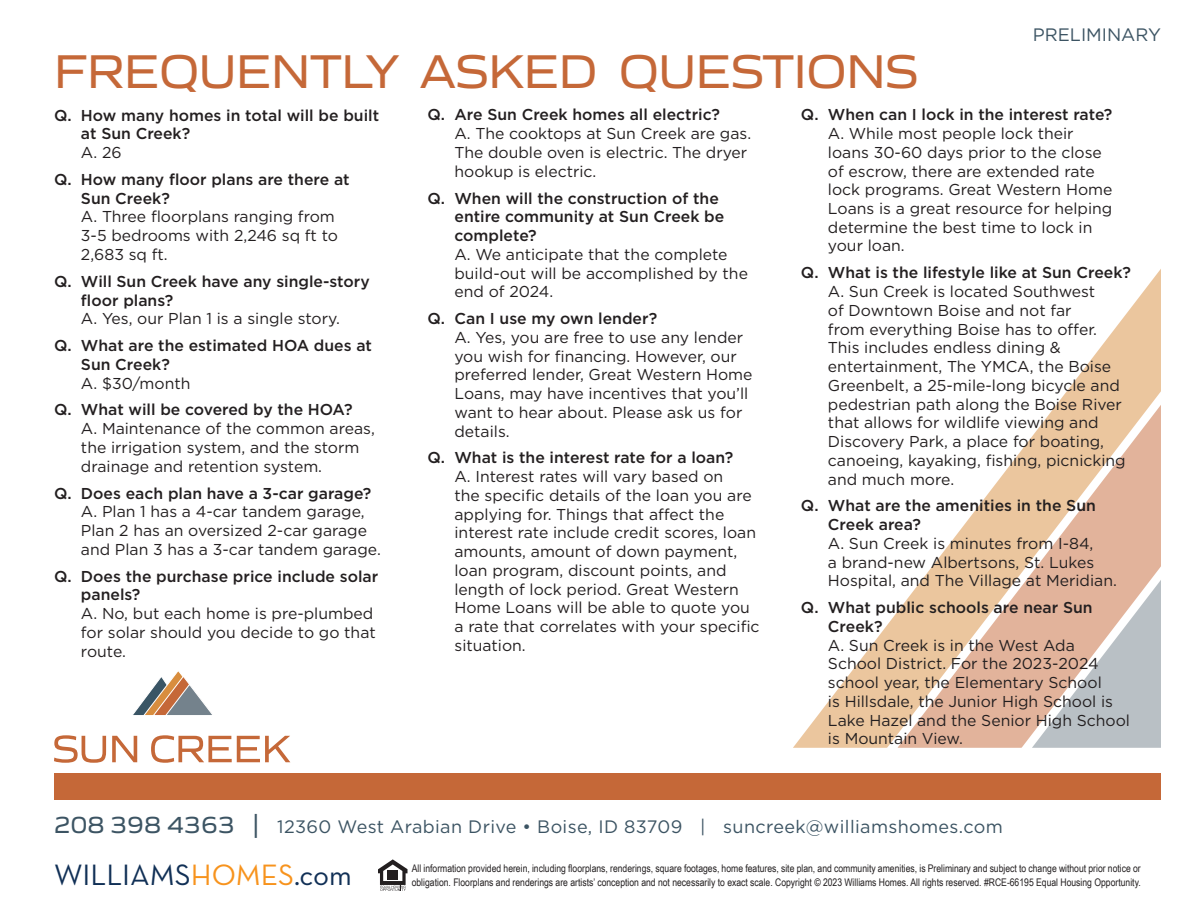
<style>
.page{position:relative;width:1188px;height:918px;background:#fff}
.page>*{position:absolute;margin:0;border:0;box-sizing:border-box;transform-origin:0 0}
.t1{font:48.9px "Gomme Sans";color:#c56838}
.t2{font:30px "Neutraface Text";color:#113056}
.t3{font:18px "Gotham";letter-spacing:.02em;color:#3c5463}
.t4{font:18px "Gotham";color:#3c5463}
.t5{font:15.75px/18.8px "Gotham";color:#231f20}
.t6{font:500 15.75px/18.8px "Gotham";color:#231f20}
.t7{font:10.5px/13.5px "Arial Narrow";color:#231f20}
.s1{font-family:"Gomme Sans";font-size:24px}
.s2{color:#f7931d}
</style>
<div class="page">
<svg style="left:793px;top:269px;width:368px;height:479px"></svg>
<svg style="left:873px;top:311px;width:288px;height:437px"></svg>
<svg style="left:1007px;top:399px;width:154px;height:349px;background:#dec2ae"></svg>
<svg style="left:378px;top:859px;width:30px;height:32px"></svg>
<hr style="left:388px;top:870px;width:10px;height:4px;background:#231f20">
<hr style="left:388px;top:875px;width:10px;height:4px;background:#231f20">
<svg style="left:133px;top:671px;width:79px;height:44px"></svg>
<svg style="left:54px;top:735px;width:52px;height:28px"></svg>
<svg style="left:112px;top:736px;width:25px;height:26px"></svg>
<svg style="left:151px;top:735px;width:139px;height:28px"></svg>
<div style="left:54px;top:773px;width:1107px;height:27px;background:#c56838"></div>
<h1 class="t1" style="left:54px;top:34px;width:865px">FREQUENTLY ASKED QUESTIONS</h1>
<p class="t4" style="left:1033px;top:24px;width:130px">PRELIMINARY</p>
<p class="t6" style="left:81px;top:105px;width:300px;text-indent:-27px">Q. How many homes in total will be built at Sun Creek?</p>
<p class="t5" style="left:81px;top:143px;width:42px">A. 26</p>
<p class="t6" style="left:81px;top:170px;width:270px;text-indent:-27px">Q. How many floor plans are there at<br>Sun Creek?</p>
<p class="t5" style="left:81px;top:207px;width:259px">A. Three floorplans ranging from<br>3-5 bedrooms with 2,246 sq ft to<br>2,683 sq ft.</p>
<p class="t6" style="left:81px;top:272px;width:290px;text-indent:-27px">Q. Will Sun Creek have any single-story floor plans?</p>
<p class="t5" style="left:81px;top:309px;width:260px">A. Yes, our Plan 1 is a single story.</p>
<p class="t6" style="left:81px;top:336px;width:293px;text-indent:-27px">Q. What are the estimated HOA dues at<br>Sun Creek?</p>
<p class="t5" style="left:81px;top:373px;width:111px">A. $30/month</p>
<p class="t6" style="left:54px;top:400px;width:300px">Q. What will be covered by the HOA?</p>
<p class="t5" style="left:81px;top:419px;width:295px">A. Maintenance of the common areas, the irrigation system, and the storm drainage and retention system.</p>
<p class="t6" style="left:54px;top:483px;width:319px">Q. Does each plan have a 3-car garage?</p>
<p class="t5" style="left:81px;top:502px;width:301px">A. Plan 1 has a 4-car tandem garage,<br>Plan 2 has an oversized 2-car garage and Plan 3 has a 3-car tandem garage.</p>
<p class="t6" style="left:81px;top:566px;width:299px;text-indent:-27px">Q. Does the purchase price include solar panels?</p>
<p class="t5" style="left:81px;top:604px;width:296px">A. No, but each home is pre-plumbed for solar should you decide to go that route.</p>
<p class="t6" style="left:427px;top:105px;width:294px">Q. Are Sun Creek homes all electric?</p>
<p class="t5" style="left:454px;top:124px;width:298px">A. The cooktops at Sun Creek are gas.<br>The double oven is electric. The dryer hookup is electric.</p>
<p class="t6" style="left:454px;top:188px;width:271px;text-indent:-27px">Q. When will the construction of the entire community at Sun Creek be complete?</p>
<p class="t5" style="left:454px;top:245px;width:295px">A. We anticipate that the complete build-out will be accomplished by the end of 2024.</p>
<p class="t6" style="left:427px;top:309px;width:231px">Q. Can I use my own lender?</p>
<p class="t5" style="left:454px;top:328px;width:300px">A. Yes, you are free to use any lender you wish for financing. However, our preferred lender, Great Western Home<br>Loans, may have incentives that you’ll want to hear about. Please ask us for details.</p>
<p class="t6" style="left:427px;top:448px;width:307px">Q. What is the interest rate for a loan?</p>
<p class="t5" style="left:454px;top:467px;width:307px">A. Interest rates will vary based on<br>the specific details of the loan you are applying for. Things that affect the interest rate include credit scores, loan amounts, amount of down payment, loan program, discount points, and length of lock period. Great Western Home Loans will be able to quote you a rate that correlates with your specific situation.</p>
<p class="t6" style="left:801px;top:105px;width:313px">Q. When can I lock in the interest rate?</p>
<p class="t5" style="left:828px;top:124px;width:286px">A. While most people lock their loans 30-60 days prior to the close of escrow, there are extended rate lock programs. Great Western Home<br>Loans is a great resource for helping determine the best time to lock in your loan.</p>
<p class="t6" style="left:801px;top:263px;width:332px">Q. What is the lifestyle like at Sun Creek?</p>
<p class="t5" style="left:828px;top:282px;width:299px">A. Sun Creek is located Southwest<br>of Downtown Boise and not far<br>from everything Boise has to offer.<br>This includes endless dining &amp; entertainment, The YMCA, the Boise Greenbelt, a 25-mile-long bicycle and pedestrian path along the Boise River that allows for wildlife viewing and Discovery Park, a place for boating, canoeing, kayaking, fishing, picnicking and much more.</p>
<p class="t6" style="left:828px;top:496px;width:269px;text-indent:-27px">Q. What are the amenities in the Sun<br>Creek area?</p>
<p class="t5" style="left:828px;top:534px;width:290px">A. Sun Creek is minutes from I-84,<br>a brand-new Albertsons, St. Lukes<br>Hospital, and The Village at Meridian.</p>
<p class="t6" style="left:828px;top:598px;width:266px;text-indent:-27px">Q. What public schools are near Sun<br>Creek?</p>
<p class="t5" style="left:828px;top:635px;width:304px">A. Sun Creek is in the West Ada<br>School District. For the 2023-2024 school year, the Elementary School<br>is Hillsdale, the Junior High School is<br>Lake Hazel and the Senior High School is Mountain View.</p>
<p class="t3" style="left:54px;top:815px;width:950px"><span class="s1">208 398 4363 |</span> 12360 West Arabian Drive • Boise, ID 83709 | suncreek@williamshomes.com</p>
<h2 class="t2" style="left:54px;top:856px;width:299px">WILLIAMS<span class="s2">HOMES</span>.com</h2>
<p class="t7" style="left:412px;top:862px;width:731px">All information provided herein, including floorplans, renderings, square footages, home features, site plan, and community amenities, is Preliminary and subject to change without prior notice or obligation. Floorplans and renderings are artists’ conception and not necessarily to exact scale. Copyright © 2023 Williams Homes. All rights reserved. #RCE-66195 Equal Housing Opportunity.</p>
</div>
